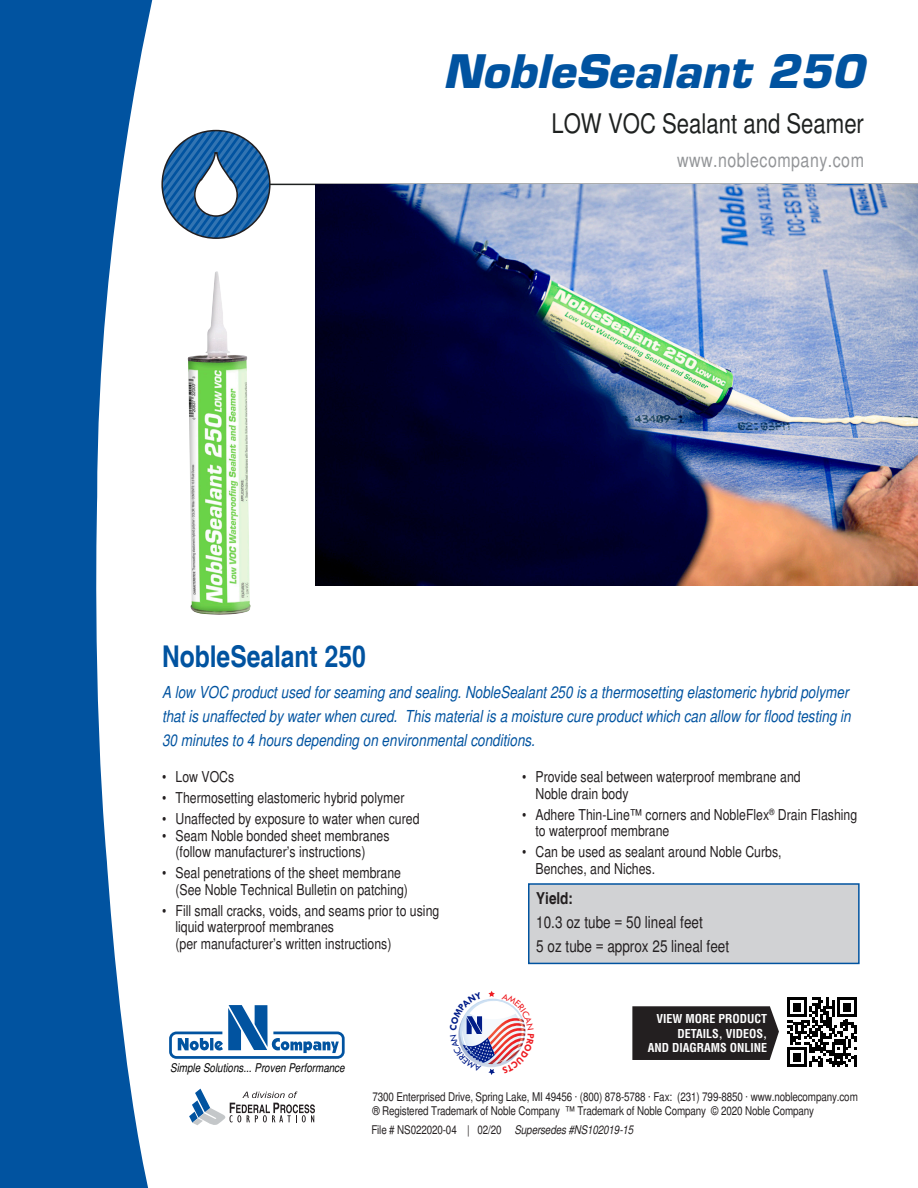
<style>
.page{position:relative;width:918px;height:1188px;background:#fff}
.page>*{position:absolute;margin:0;border:0;box-sizing:border-box;transform-origin:0 0}
.t1{font:italic 700 45px "Eurostile LT Std";color:#0153a0}
.t2{font:700 condensed 30px "Helvetica";color:#0153a0}
.t3{font:condensed 27px "Helvetica";color:#1e2120}
.t4{font:condensed 19.5px "Helvetica";letter-spacing:.025em;color:#939598}
.t5{font:italic condensed 16.5px/24px "Helvetica";color:#0153a0}
.t6{font:condensed 16.5px "Helvetica";color:#231f20}
.t7{font:700 condensed 16.5px "Helvetica";color:#231f20}
.t8{font:condensed 15px/16.5px "Helvetica";color:#231f20}
.t9{font:condensed 12px "Helvetica";letter-spacing:-.01em;color:#231f20}
.t10{font:700 condensed 12px/14.4px "Helvetica";color:#fff;text-align:right}
.t11{font:italic condensed 12px "Helvetica";color:#000001}
.s1{font-style:italic}
</style>
<div class="page">
<svg style="left:162px;top:131px;width:108px;height:107px"></svg>
<hr style="left:270px;top:184px;width:648px;height:1px;background:#1e2120">
<img style="left:315px;top:185px;width:603px;height:400px">
<svg style="left:0;top:0;width:153px;height:1188px;fill:#0153a0"></svg>
<img style="left:187px;top:271px;width:64px;height:344px">
<div style="left:529px;top:884px;width:330px;height:79px;background:#d1d2d4"></div>
<div style="left:528px;top:883px;width:332px;height:81px;border:2px solid #0153a0"></div>
<div style="left:169px;top:1032px;width:176px;height:27px;border:3px solid #0153a0;border-radius:6px"></div>
<svg style="left:178px;top:1005px;width:161px;height:48px"></svg>
<svg style="left:189px;top:1089px;width:126px;height:36px"></svg>
<svg style="left:787px;top:998px;width:70px;height:69px"></svg>
<div style="left:632px;top:1006px;width:147px;height:54px;background:#231f20"></div>
<svg style="left:458px;top:991px;width:68px;height:84px"></svg>
<p class="t1" style="left:443px;top:43px;width:423px">NobleSealant 250</p>
<p class="t3" style="left:551px;top:108px;width:314px">LOW VOC Sealant and Seamer</p>
<p class="t4" style="left:677px;top:149px;width:188px">www.noblecompany.com</p>
<p class="t2" style="left:162px;top:638px;width:205px">NobleSealant 250</p>
<p class="t5" style="left:162px;top:680px;width:690px">A low VOC product used for seaming and sealing. NobleSealant 250 is a thermosetting elastomeric hybrid polymer that is unaffected by water when cured. This material is a moisture cure product which can allow for flood testing in<br>30 minutes to 4 hours depending on environmental conditions.</p>
<p class="t8" style="left:162px;top:769px;width:74px">• Low VOCs</p>
<p class="t8" style="left:162px;top:790px;width:244px">• Thermosetting elastomeric hybrid polymer</p>
<p class="t8" style="left:162px;top:811px;width:259px">• Unaffected by exposure to water when cured</p>
<p class="t8" style="left:176px;top:827px;width:216px;text-indent:-14px">• Seam Noble bonded sheet membranes (follow manufacturer’s instructions)</p>
<p class="t8" style="left:176px;top:865px;width:234px;text-indent:-14px">• Seal penetrations of the sheet membrane (See Noble Technical Bulletin on patching)</p>
<p class="t8" style="left:176px;top:902px;width:265px;text-indent:-14px">• Fill small cracks, voids, and seams prior to using liquid waterproof membranes<br>(per manufacturer’s written instructions)</p>
<p class="t11" style="left:170px;top:1061px;width:176px">Simple Solutions... Proven Performance</p>
<p class="t8" style="left:536px;top:769px;width:267px;text-indent:-14px">• Provide seal between waterproof membrane and<br>Noble drain body</p>
<p class="t8" style="left:536px;top:806px;width:323px;text-indent:-14px">• Adhere Thin-Line™ corners and NobleFlex<sup>®</sup> Drain Flashing to waterproof membrane</p>
<p class="t8" style="left:536px;top:844px;width:248px;text-indent:-14px">• Can be used as sealant around Noble Curbs,<br>Benches, and Niches.</p>
<p class="t7" style="left:536px;top:888px;width:38px">Yield:</p>
<p class="t6" style="left:536px;top:912px;width:168px">10.3 oz tube = 50 lineal feet</p>
<p class="t6" style="left:536px;top:936px;width:194px">5 oz tube = approx 25 lineal feet</p>
<p class="t10" style="left:656px;top:1012px;width:112px">VIEW MORE PRODUCT<br>DETAILS, VIDEOS,</p>
<p class="t10" style="left:648px;top:1041px;width:121px">AND DIAGRAMS ONLINE</p>
<p class="t9" style="left:372px;top:1089px;width:487px">7300 Enterprised Drive, Spring Lake, MI 49456 · (800) 878-5788 · Fax: (231) 799-8850 · www.noblecompany.com</p>
<p class="t9" style="left:372px;top:1104px;width:443px">® Registered Trademark of Noble Company ™ Trademark of Noble Company © 2020 Noble Company</p>
<p class="t9" style="left:371px;top:1123px;width:263px">File # NS022020-04 | 02/20 <span class="s1">Supersedes #NS102019-15</span></p>
</div>
